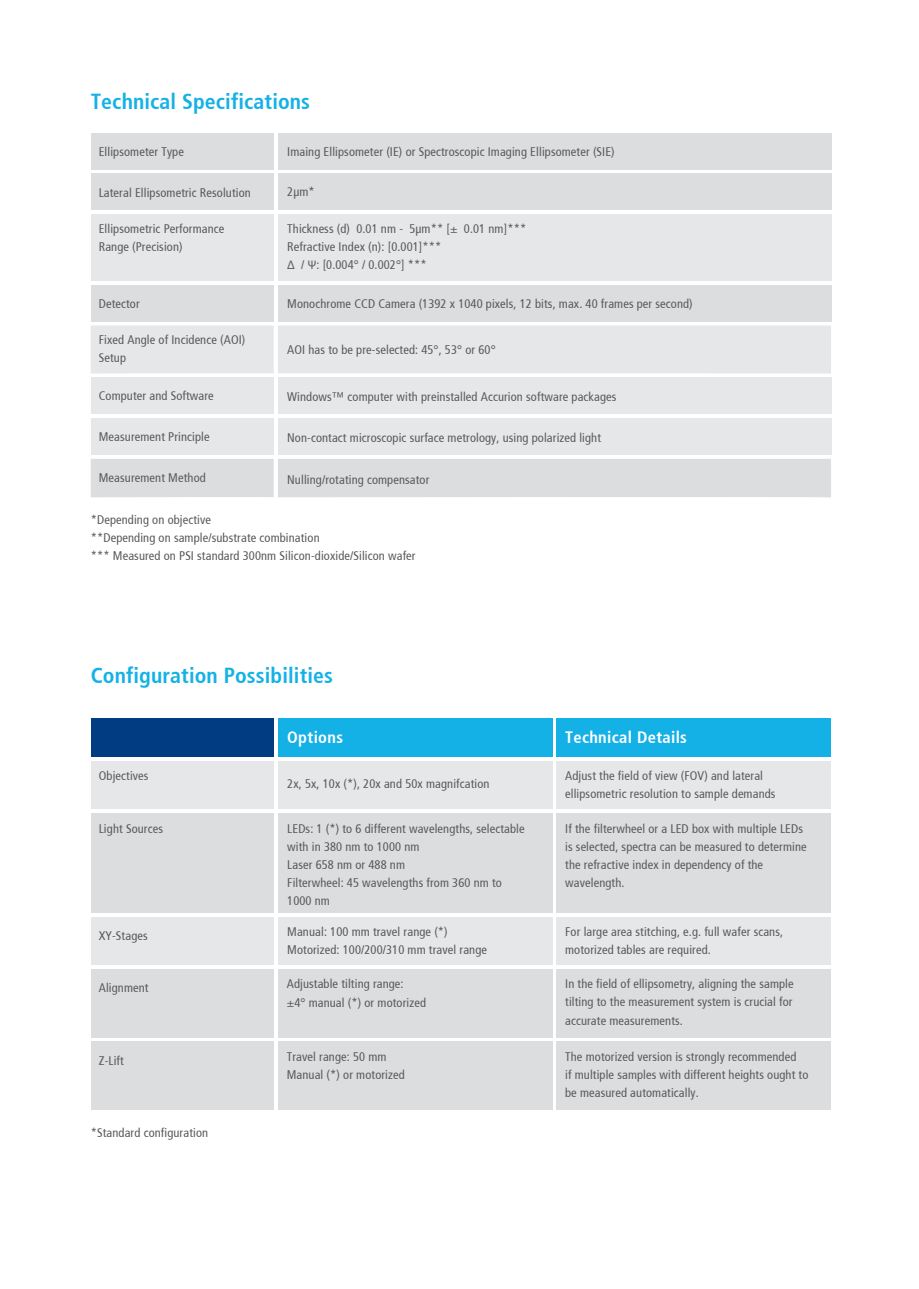
<style>
.page{position:relative;width:919px;height:1289px;background:#fff}
.page>*{position:absolute;margin:0;border:0;box-sizing:border-box;transform-origin:0 0}
.t1{font:700 condensed 21.75px "Frutiger 67";letter-spacing:.005em;color:#14b1e7}
.t2{font:700 condensed 16.5px "Frutiger 67";letter-spacing:.02em;color:#fff}
.t3{font:condensed 12.45px/18px "Frutiger 57";letter-spacing:.01em;color:#58595b}
.s1{font-family:"Myriad Pro";font-stretch:normal}
</style>
<div class="page">
<div style="left:91px;top:813px;width:183px;height:100px;background:#dcddde"></div>
<div style="left:91px;top:761px;width:183px;height:48px;background:#e6e7e8"></div>
<div style="left:91px;top:718px;width:183px;height:38px;background:#013b82"></div>
<div style="left:556px;top:813px;width:275px;height:100px;background:#dcddde"></div>
<div style="left:278px;top:813px;width:274px;height:100px;background:#dcddde"></div>
<div style="left:556px;top:761px;width:275px;height:48px;background:#e6e7e8"></div>
<div style="left:278px;top:761px;width:274px;height:48px;background:#e6e7e8"></div>
<div style="left:278px;top:718px;width:274px;height:38px;background:#14b1e7"></div>
<div style="left:556px;top:718px;width:275px;height:38px;background:#14b1e7"></div>
<div style="left:91px;top:917px;width:183px;height:48px;background:#e6e7e8"></div>
<div style="left:556px;top:917px;width:275px;height:48px;background:#e6e7e8"></div>
<div style="left:278px;top:917px;width:274px;height:48px;background:#e6e7e8"></div>
<div style="left:556px;top:969px;width:275px;height:68px;background:#dcddde"></div>
<div style="left:278px;top:969px;width:274px;height:68px;background:#dcddde"></div>
<div style="left:91px;top:969px;width:183px;height:68px;background:#dcddde"></div>
<div style="left:556px;top:1041px;width:275px;height:68px;background:#dcddde"></div>
<div style="left:278px;top:1041px;width:274px;height:68px;background:#dcddde"></div>
<div style="left:91px;top:1041px;width:183px;height:68px;background:#dcddde"></div>
<div style="left:91px;top:133px;width:183px;height:36px;background:#dcddde"></div>
<div style="left:278px;top:133px;width:553px;height:36px;background:#dcddde"></div>
<div style="left:91px;top:285px;width:183px;height:36px;background:#dcddde"></div>
<div style="left:91px;top:325px;width:740px;height:48px;background:#e6e7e8"></div>
<div style="left:91px;top:214px;width:183px;height:66px;background:#e6e7e8"></div>
<div style="left:278px;top:285px;width:553px;height:36px;background:#dcddde"></div>
<div style="left:278px;top:214px;width:553px;height:66px;background:#e6e7e8"></div>
<div style="left:91px;top:174px;width:183px;height:36px;background:#dcddde"></div>
<div style="left:278px;top:174px;width:553px;height:36px;background:#dcddde"></div>
<div style="left:91px;top:377px;width:183px;height:37px;background:#e6e7e8"></div>
<div style="left:278px;top:377px;width:553px;height:37px;background:#e6e7e8"></div>
<div style="left:91px;top:418px;width:183px;height:36px;background:#e6e7e8"></div>
<div style="left:91px;top:459px;width:740px;height:38px;background:#dcddde"></div>
<div style="left:278px;top:418px;width:553px;height:36px;background:#e6e7e8"></div>
<h1 class="t1" style="left:91px;top:89px;width:221px">Technical Specifications</h1>
<p class="t3" style="left:99px;top:143px;width:87px">Ellipsometer Type</p>
<p class="t3" style="left:287px;top:142px;width:329px">Imaing Ellipsometer (IE) or Spectroscopic Imaging Ellipsometer (SIE)</p>
<p class="t3" style="left:99px;top:183px;width:154px">Lateral Ellipsometric Resolution</p>
<p class="t3" style="left:287px;top:183px;width:29px">2µm*</p>
<p class="t3" style="left:99px;top:220px;width:127px">Ellipsometric Performance<br>Range (Precision)</p>
<p class="t3" style="left:287px;top:220px;width:240px">Thickness (d) 0.01 nm - 5µm** [± 0.01 nm]***<br>Refractive Index (n): [0.001]***<br><span class="s1">Δ</span> / <span class="s1">Ψ</span>: [0.004° / 0.002°] ***</p>
<p class="t3" style="left:99px;top:294px;width:42px">Detector</p>
<p class="t3" style="left:99px;top:331px;width:148px">Fixed Angle of Incidence (AOI)<br>Setup</p>
<p class="t3" style="left:99px;top:387px;width:116px">Computer and Software</p>
<p class="t3" style="left:287px;top:387px;width:331px">Windows™ computer with preinstalled Accurion software packages</p>
<p class="t3" style="left:287px;top:428px;width:315px">Non-contact microscopic surface metrology, using polarized light</p>
<p class="t3" style="left:287px;top:470px;width:144px">Nulling/rotating compensator</p>
<p class="t3" style="left:287px;top:295px;width:407px">Monochrome CCD Camera (1392 x 1040 pixels, 12 bits, max. 40 frames per second)</p>
<p class="t3" style="left:287px;top:341px;width:210px">AOI has to be pre-selected: 45°, 53° or 60°</p>
<p class="t3" style="left:99px;top:427px;width:112px">Measurement Principle</p>
<p class="t3" style="left:99px;top:468px;width:108px">Measurement Method</p>
<p class="t3" style="left:91px;top:510px;width:326px">*Depending on objective<br>**Depending on sample/substrate combination<br>*** Measured on PSI standard 300nm Silicon-dioxide/Silicon wafer</p>
<h1 class="t1" style="left:91px;top:662px;width:244px">Configuration Possibilities</h1>
<h2 class="t2" style="left:565px;top:727px;width:123px">Technical Details</h2>
<h2 class="t2" style="left:287px;top:727px;width:57px">Options</h2>
<p class="t3" style="left:287px;top:775px;width:204px">2x, 5x, 10x (*), 20x and 50x magnifcation</p>
<p class="t3" style="left:287px;top:820px;width:239px">LEDs: 1 (*) to 6 different wavelengths, selectable with in 380 nm to 1000 nm<br>Laser 658 nm or 488 nm<br>Filterwheel: 45 wavelengths from 360 nm to<br>1000 nm</p>
<p class="t3" style="left:99px;top:766px;width:51px">Objectives</p>
<p class="t3" style="left:565px;top:766px;width:212px">Adjust the field of view (FOV) and lateral ellipsometric resolution to sample demands</p>
<p class="t3" style="left:99px;top:820px;width:66px">Light Sources</p>
<p class="t3" style="left:565px;top:820px;width:243px">If the filterwheel or a LED box with multiple LEDs is selected, spectra can be measured to determine the refractive index in dependency of the wavelength.</p>
<p class="t3" style="left:99px;top:926px;width:50px">XY-Stages</p>
<p class="t3" style="left:565px;top:922px;width:219px">For large area stitching, e.g. full wafer scans, motorized tables are required.</p>
<p class="t3" style="left:99px;top:979px;width:51px">Alignment</p>
<p class="t3" style="left:565px;top:975px;width:230px;text-align:justify">In the field of ellipsometry, aligning the sample tilting to the measurement system is crucial for accurate measurements.</p>
<p class="t3" style="left:287px;top:923px;width:201px">Manual: 100 mm travel range (*)<br>Motorized: 100/200/310 mm travel range</p>
<p class="t3" style="left:287px;top:975px;width:141px">Adjustable tilting range:<br>±4° manual (*) or motorized</p>
<p class="t3" style="left:99px;top:1051px;width:27px">Z-Lift</p>
<p class="t3" style="left:565px;top:1047px;width:245px">The motorized version is strongly recommended<br>if multiple samples with different heights ought to be measured automatically.</p>
<p class="t3" style="left:287px;top:1047px;width:120px">Travel range: 50 mm<br>Manual (*) or motorized</p>
<p class="t3" style="left:91px;top:1123px;width:119px">*Standard configuration</p>
</div>
